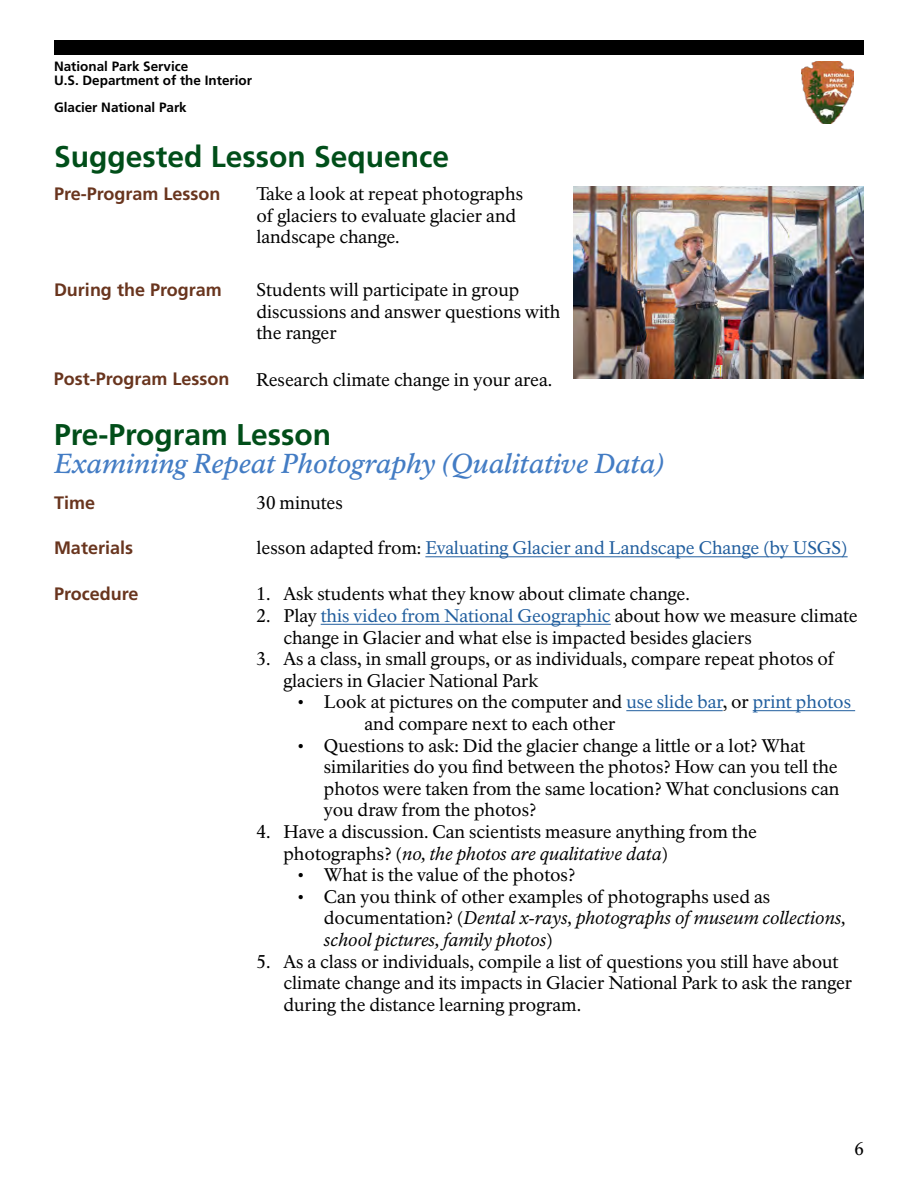
<style>
.page{position:relative;width:918px;height:1188px;background:#fff}
.page>*{position:absolute;margin:0;border:0;box-sizing:border-box;transform-origin:0 0}
.Section_Header{font:700 30px "Frutiger LT Std";color:#014e19}
.Section_Sub-Header{font:italic 27px "NPS Rawlinson OT Med";color:#437cc4}
.t1{font:18px/21.6px "NPS Rawlinson OT";letter-spacing:-.005em;color:#000}
.t2{font:italic 18px/21.6px "NPS Rawlinson OT";color:#000}
.Sidebar__Body_Header{font:700 18px "Frutiger LT Std";color:#69351e}
.t3{font:18px "NPS Rawlinson OT";color:#215e9e}
.t4{font:700 13.5px/13.5px "Frutiger LT Std";color:#000}
.s1{color:#000}
.s2{color:#215e9e}
.s3{font-style:italic}
.s4{font-style:normal}
</style>
<div class="page">
<div style="left:54px;top:40px;width:810px;height:16px;background:#000"></div>
<img style="left:802px;top:61px;width:52px;height:62px">
<img style="left:574px;top:187px;width:290px;height:191px">
<hr style="left:425px;top:556px;width:423px;height:1px;background:#215e9e">
<hr style="left:321px;top:624px;width:290px;height:1px;background:#215e9e">
<hr style="left:626px;top:710px;width:97px;height:1px;background:#215e9e">
<hr style="left:753px;top:710px;width:102px;height:1px;background:#215e9e">
<p class="t4" style="left:54px;top:60px;width:200px">National Park Service<br>U.S. Department of the Interior</p>
<p class="t4" style="left:54px;top:100px;width:134px">Glacier National Park</p>
<p class="Section_Header" style="left:54px;top:138px;width:397px">Suggested Lesson Sequence</p>
<p class="Sidebar__Body_Header" style="left:54px;top:183px;width:168px">Pre-Program Lesson</p>
<p class="t1" style="left:256px;top:183px;width:268px">Take a look at repeat photographs of glaciers to evaluate glacier and landscape change.</p>
<p class="Sidebar__Body_Header" style="left:54px;top:279px;width:169px">During the Program</p>
<p class="t1" style="left:256px;top:279px;width:305px">Students will participate in group discussions and answer questions with the ranger</p>
<p class="Sidebar__Body_Header" style="left:54px;top:368px;width:177px">Post-Program Lesson</p>
<p class="t1" style="left:256px;top:369px;width:298px">Research climate change in your area.</p>
<p class="Section_Header" style="left:54px;top:417px;width:279px">Pre-Program Lesson</p>
<p class="Section_Sub-Header" style="left:54px;top:447px;width:612px">Examining Repeat Photography (Qualitative Data)</p>
<p class="Sidebar__Body_Header" style="left:54px;top:492px;width:43px">Time</p>
<p class="t1" style="left:256px;top:492px;width:88px">30 minutes</p>
<p class="Sidebar__Body_Header" style="left:54px;top:538px;width:81px">Materials</p>
<p class="t3" style="left:256px;top:537px;width:593px"><span class="s1">lesson adapted from:</span> Evaluating Glacier and Landscape Change (by USGS)</p>
<p class="Sidebar__Body_Header" style="left:54px;top:583px;width:86px">Procedure</p>
<p class="t1" style="left:256px;top:583px;width:435px">1. Ask students what they know about climate change.</p>
<p class="t1" style="left:283px;top:605px;width:576px;text-indent:-27px">2. Play <span class="s2">this video from National Geographic</span> about how we measure climate change in Glacier and what else is impacted besides glaciers</p>
<p class="t1" style="left:283px;top:648px;width:552px;text-indent:-27px">3. As a class, in small groups, or as individuals, compare repeat photos of glaciers in Glacier National Park</p>
<p class="t1" style="left:364px;top:691px;width:488px;text-indent:-68px">• Look at pictures on the computer and <span class="s2">use slide bar</span>, or <span class="s2">print photos </span>and compare next to each other</p>
<p class="t1" style="left:324px;top:735px;width:517px;text-indent:-27px">• Questions to ask: Did the glacier change a little or a lot? What similarities do you find between the photos? How can you tell the photos were taken from the same location? What conclusions can you draw from the photos?</p>
<p class="t1" style="left:283px;top:821px;width:475px;text-indent:-27px">4. Have a discussion. Can scientists measure anything from the photographs? (<span class="s3">no, the photos are qualitative data</span>)</p>
<p class="t1" style="left:297px;top:864px;width:280px">• What is the value of the photos?</p>
<p class="t2" style="left:324px;top:886px;width:524px;text-indent:-27px"><span class="s4">• Can you think of other examples of photographs used as documentation? (</span>Dental x-rays, photographs of museum collections, school pictures, family photos<span class="s4">)</span></p>
<p class="t1" style="left:283px;top:951px;width:570px;text-indent:-27px">5. As a class or individuals, compile a list of questions you still have about climate change and its impacts in Glacier National Park to ask the ranger during the distance learning program.</p>
<p class="t1" style="left:854px;top:1138px;width:11px">6</p>
</div>
